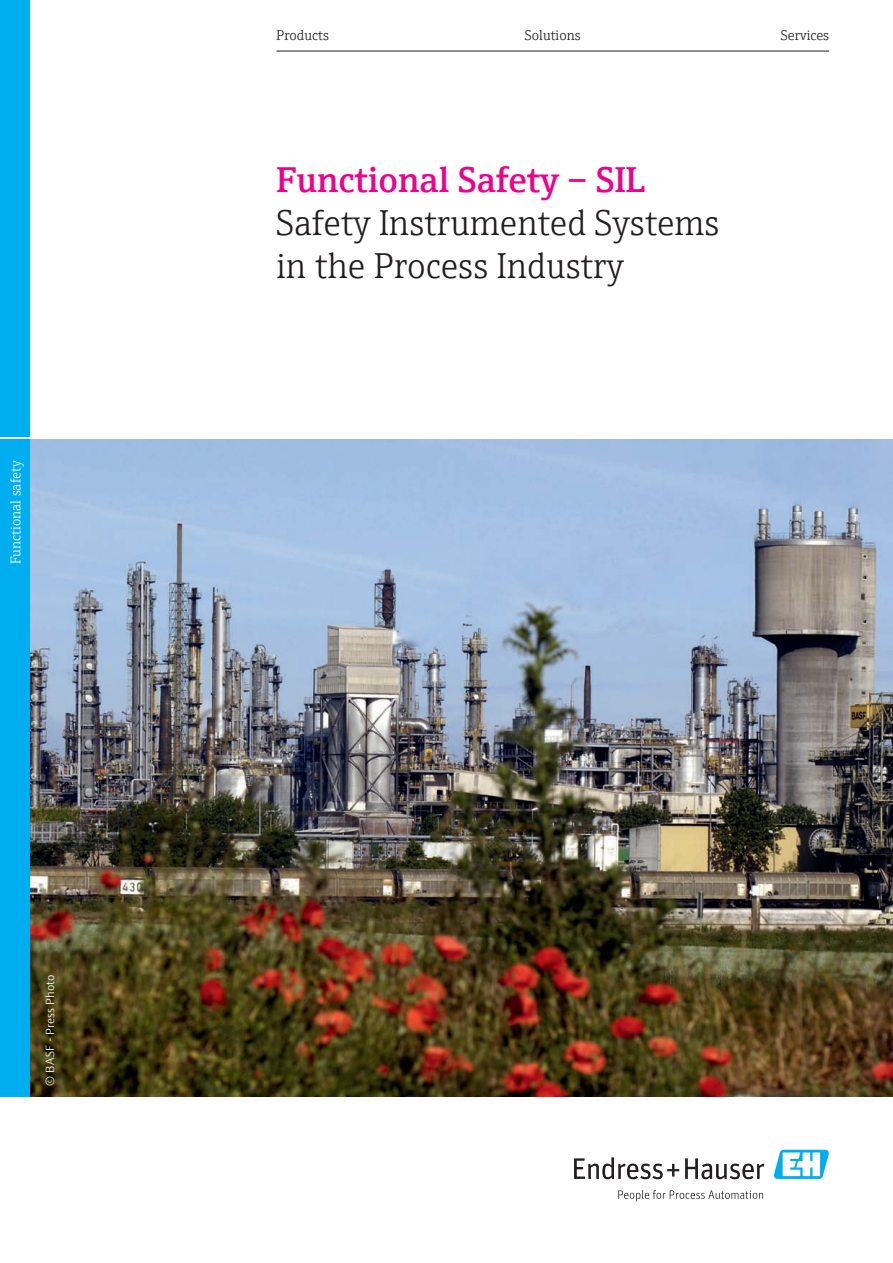
<style>
.page{position:relative;width:893px;height:1263px;background:#fff}
.page>*{position:absolute;margin:0;border:0;box-sizing:border-box;transform-origin:0 0}
.t1{font:300 36px/43.2px "E+H Serif";color:#231f20}
.t2{font:600 36px "E+H Serif";color:#ed028c}
.t3{font:300 14.25px "E+H Serif";color:#231f20}
.t4{font:300 14.25px "E+H Serif";color:#fff}
.t5{font:300 12px "E+H Sans";letter-spacing:.015em;color:#fff}
</style>
<div class="page">
<img style="left:30px;top:439px;width:863px;height:657px">
<svg style="left:574px;top:1157px;width:105px;height:22px"></svg>
<svg style="left:685px;top:1158px;width:79px;height:21px"></svg>
<svg style="left:618px;top:1190px;width:145px;height:11px"></svg>
<svg style="left:773px;top:1150px;width:56px;height:29px"></svg>
<hr style="left:276px;top:51px;width:553px;height:1px;background:#231f20">
<div style="left:0;top:0;width:30px;height:437px;background:#00aeef"></div>
<div style="left:0;top:439px;width:30px;height:657px;background:#00aeef"></div>
<p class="t4" style="left:5px;top:564px;width:106px;rotate:-90deg">Functional safety</p>
<p class="t5" style="left:41px;top:1086px;width:113px;rotate:-90deg">© BASF - Press Photo</p>
<p class="t3" style="left:276px;top:24px;width:54px">Products</p>
<p class="t3" style="left:525px;top:24px;width:57px">Solutions</p>
<p class="t3" style="left:781px;top:24px;width:50px">Services</p>
<p class="t2" style="left:276px;top:152px;width:370px">Functional Safety – SIL</p>
<p class="t1" style="left:276px;top:199px;width:445px">Safety Instrumented Systems in the Process Industry</p>
</div>
